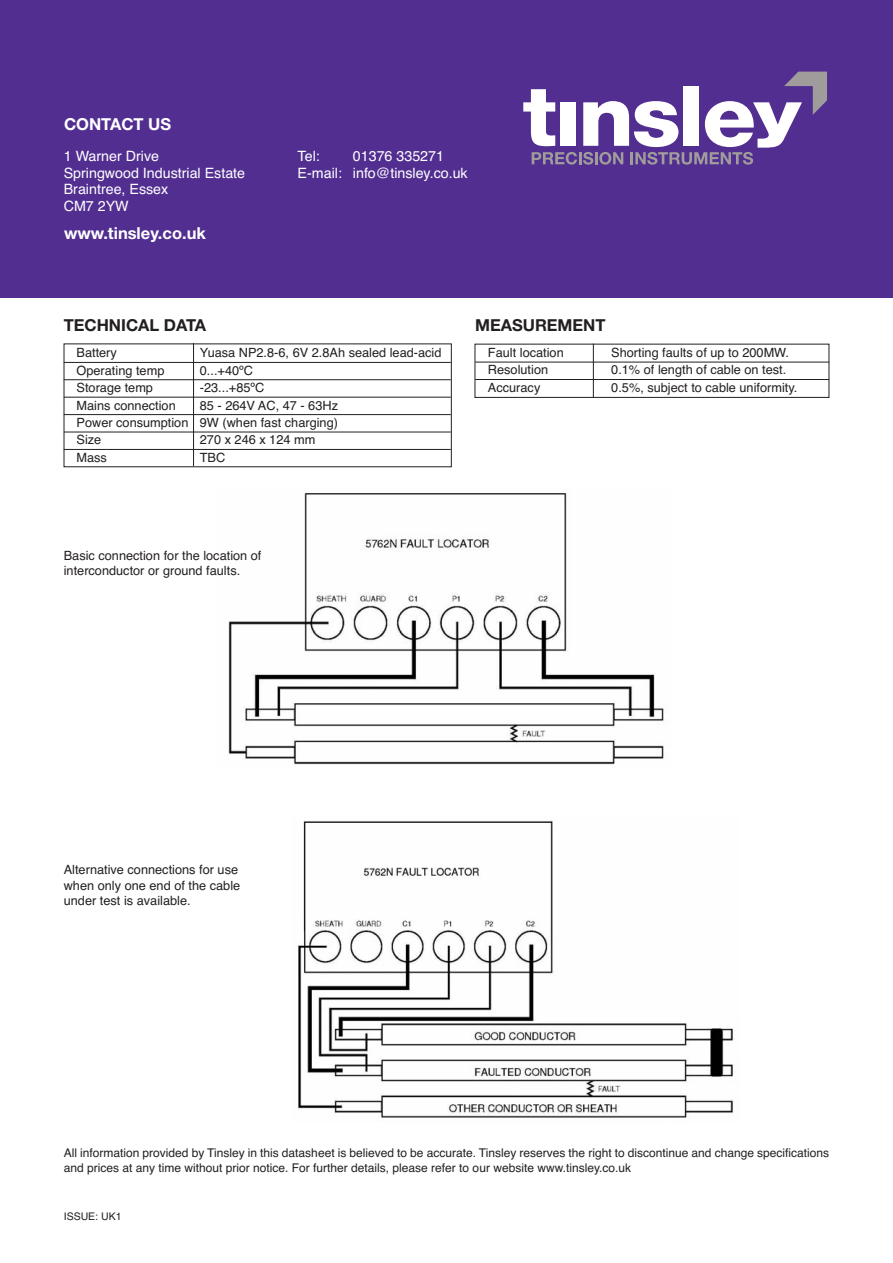
<style>
.page{position:relative;width:893px;height:1263px;background:#fff}
.page>*{position:absolute;margin:0;border:0;box-sizing:border-box;transform-origin:0 0}
.t1{font:700 16.5px "Helvetica Neue";color:#fff}
.t2{font:700 16.5px "Helvetica Neue";color:#231f20}
.t3{font:14.25px/16.5px "Helvetica";color:#fff}
.t4{font:12.75px/15.3px "Helvetica";color:#231f20}
.t5{font:12px/14.4px "Helvetica";color:#231f20}
.t6{font:10.5px "Helvetica";color:#231f20}
</style>
<div class="page">
<div style="left:0;top:0;width:893px;height:298px;background:#522e91"></div>
<hr style="left:64px;top:362px;width:387px;height:1px;background:#231f20">
<hr style="left:64px;top:379px;width:387px;height:1px;background:#231f20">
<hr style="left:64px;top:397px;width:387px;height:1px;background:#231f20">
<hr style="left:64px;top:414px;width:387px;height:1px;background:#231f20">
<hr style="left:64px;top:432px;width:387px;height:1px;background:#231f20">
<hr style="left:64px;top:449px;width:387px;height:1px;background:#231f20">
<hr style="left:193px;top:343px;width:1px;height:123px;background:#231f20">
<svg style="left:523px;top:72px;width:304px;height:93px"></svg>
<div style="left:475px;top:344px;width:354px;height:54px;border:1px solid #231f20"></div>
<hr style="left:593px;top:344px;width:1px;height:53px;background:#231f20">
<img style="left:228px;top:493px;width:439px;height:272px">
<img style="left:298px;top:820px;width:436px;height:298px">
<hr style="left:475px;top:362px;width:354px;height:1px;background:#231f20">
<hr style="left:475px;top:379px;width:354px;height:1px;background:#231f20">
<p class="t1" style="left:64px;top:118px;width:109px">CONTACT US</p>
<p class="t3" style="left:64px;top:149px;width:183px">1 Warner Drive<br>Springwood Industrial Estate<br>Braintree, Essex<br>CM7 2YW</p>
<p class="t3" style="left:298px;top:149px;width:24px">Tel:</p>
<p class="t3" style="left:298px;top:149px;width:172px;text-indent:55px">01376 335271<br>E-mail: info@tinsley.co.uk</p>
<p class="t1" style="left:64px;top:227px;width:143px">www.tinsley.co.uk</p>
<p class="t2" style="left:64px;top:319px;width:144px">TECHNICAL DATA</p>
<p class="t4" style="left:77px;top:346px;width:42px">Battery</p>
<p class="t4" style="left:200px;top:346px;width:243px">Yuasa NP2.8-6, 6V 2.8Ah sealed lead-acid</p>
<p class="t4" style="left:77px;top:364px;width:89px">Operating temp</p>
<p class="t4" style="left:200px;top:364px;width:55px">0...+40ºC</p>
<p class="t4" style="left:77px;top:381px;width:78px">Storage temp</p>
<p class="t4" style="left:200px;top:381px;width:66px">-23...+85ºC</p>
<p class="t4" style="left:77px;top:399px;width:101px">Mains connection</p>
<p class="t4" style="left:77px;top:398px;width:263px;line-height:17.4px;text-align:justify;text-indent:123px">85 - 264V AC, 47 - 63Hz Power consumption 9W (when fast charging)<br>Size</p>
<p class="t4" style="left:200px;top:433px;width:117px">270 x 246 x 124 mm</p>
<p class="t4" style="left:77px;top:451px;width:32px">Mass</p>
<p class="t4" style="left:200px;top:451px;width:27px">TBC</p>
<p class="t4" style="left:64px;top:549px;width:199px">Basic connection for the location of interconductor or ground faults.</p>
<p class="t2" style="left:475px;top:319px;width:132px">MEASUREMENT</p>
<p class="t4" style="left:488px;top:346px;width:77px">Fault location</p>
<p class="t4" style="left:611px;top:346px;width:179px">Shorting faults of up to 200MW.</p>
<p class="t4" style="left:488px;top:364px;width:62px">Resolution</p>
<p class="t4" style="left:611px;top:364px;width:177px">0.1% of length of cable on test.</p>
<p class="t4" style="left:488px;top:381px;width:54px">Accuracy</p>
<p class="t4" style="left:611px;top:381px;width:188px">0.5%, subject to cable uniformity.</p>
<p class="t4" style="left:64px;top:863px;width:178px">Alternative connections for use when only one end of the cable under test is available.</p>
<p class="t5" style="left:64px;top:1147px;width:767px">All information provided by Tinsley in this datasheet is believed to be accurate. Tinsley reserves the right to discontinue and change specifications and prices at any time without prior notice. For further details, please refer to our website www.tinsley.co.uk</p>
<p class="t6" style="left:64px;top:1212px;width:59px">ISSUE: UK1</p>
</div>
